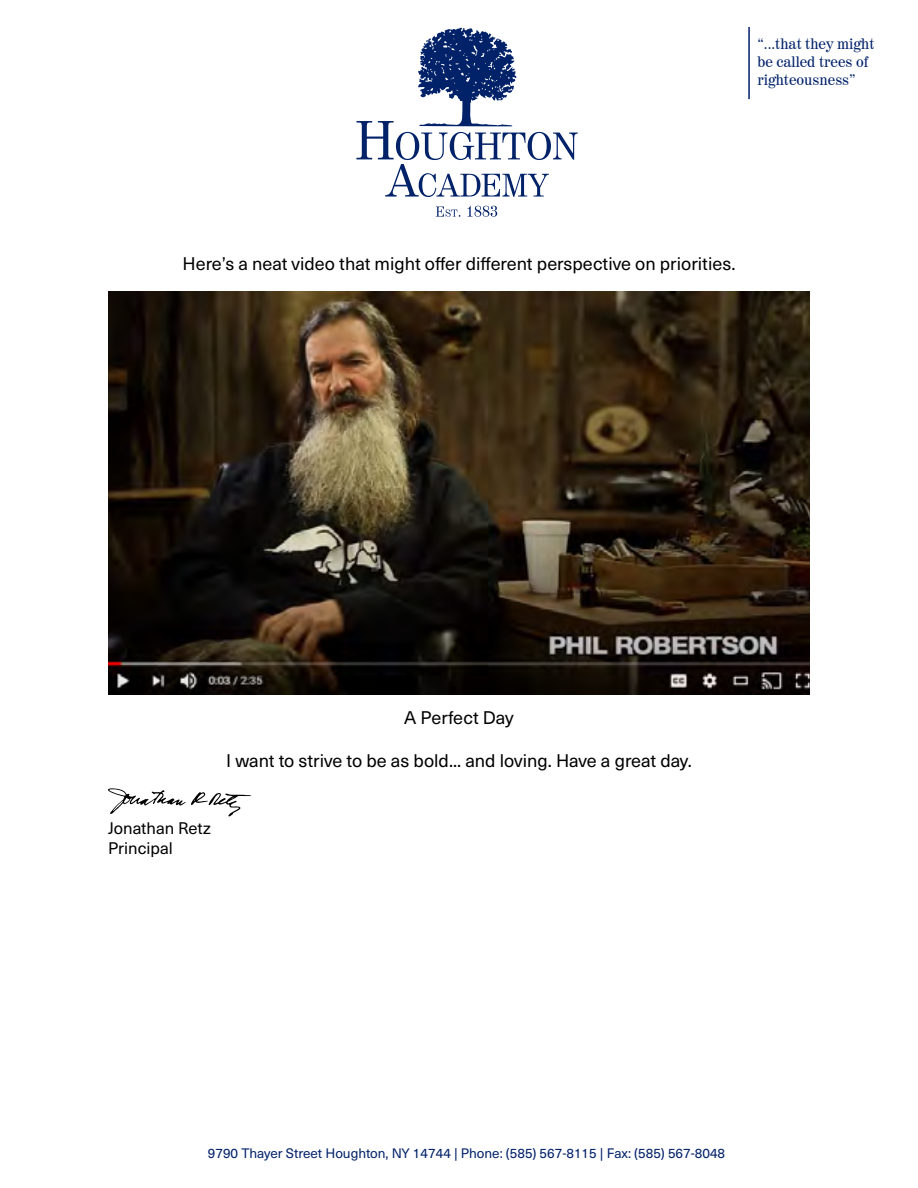
<style>
.page{position:relative;width:918px;height:1188px;background:#fff}
.page>*{position:absolute;margin:0;border:0;box-sizing:border-box;transform-origin:0 0}
.t1{font:18px "Neue Haas Unica Pro";color:#000}
.t2{font:16.5px/19.8px "Neue Haas Unica Pro";color:#000}
.t3{font:15px/18px "Century 725 BT";color:#012169}
.t4{font:13.5px "Neue Haas Unica Pro";color:#012169}
</style>
<div class="page">
<hr style="left:748px;top:27px;width:2px;height:72px;background:#012169">
<svg style="left:356px;top:28px;width:222px;height:169px"></svg>
<svg style="left:467px;top:206px;width:30px;height:11px"></svg>
<svg style="left:436px;top:207px;width:24px;height:10px"></svg>
<svg style="left:108px;top:788px;width:143px;height:28px"></svg>
<img style="left:108px;top:292px;width:702px;height:402px">
<p class="t3" style="left:757px;top:35px;width:119px">“...that they might be called trees of righteousness”</p>
<p class="t1" style="left:183px;top:253px;width:554px">Here’s a neat video that might offer different perspective on priorities.</p>
<p class="t1" style="left:404px;top:707px;width:111px">A Perfect Day</p>
<p class="t1" style="left:226px;top:750px;width:467px">I want to strive to be as bold... and loving. Have a great day.</p>
<p class="t2" style="left:108px;top:819px;width:104px">Jonathan Retz<br>Principal</p>
<p class="t4" style="left:208px;top:1145px;width:519px">9790 Thayer Street Houghton, NY 14744 | Phone: (585) 567-8115 | Fax: (585) 567-8048</p>
</div>
